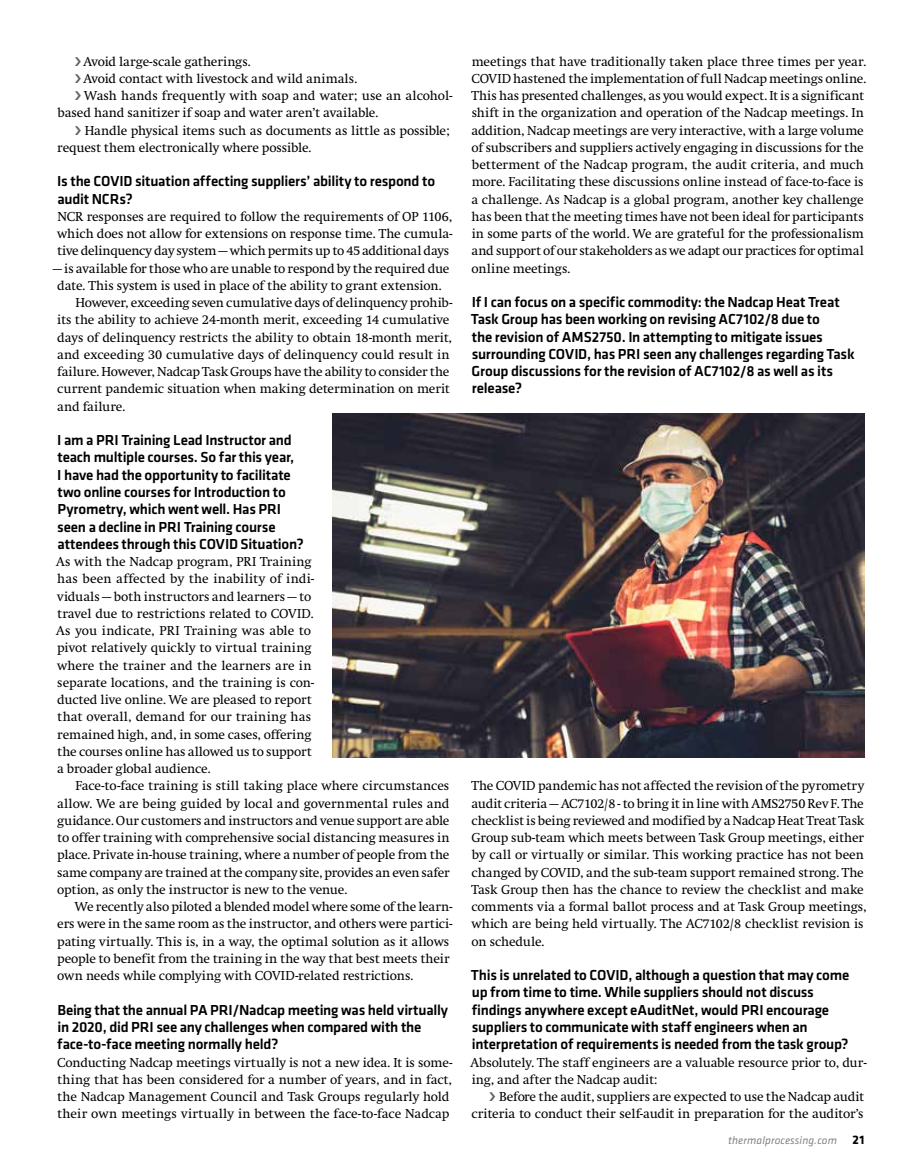
<style>
.page{position:relative;width:905px;height:1175px;background:#fff}
.page>*{position:absolute;margin:0;border:0;box-sizing:border-box;transform-origin:0 0}
.t1{font:500 15px/17.2px "Klavika Basic";letter-spacing:-.015em;color:#000}
.t2{font:13.5px/17.2px "Swift";letter-spacing:-.01em;color:#000}
.t3{font:italic 11.25px "Klavika Basic";letter-spacing:.01em;color:#808285}
.s1{font-weight:700;font-style:normal;font-size:12.75px;color:#000}
</style>
<div class="page">
<img style="left:333px;top:413px;width:531px;height:344px">
<p class="t2" style="left:83px;top:53px;width:169px">Avoid large-scale gatherings.</p>
<p class="t2" style="left:83px;top:70px;width:275px">Avoid contact with livestock and wild animals.</p>
<p class="t2" style="left:84px;top:87px;width:369px">Wash hands frequently with soap and water; use an alcohol-</p>
<p class="t2" style="left:57px;top:105px;width:322px">based hand sanitizer if soap and water aren’t available.</p>
<p class="t2" style="left:85px;top:122px;width:367px">Handle physical items such as documents as little as possible;</p>
<p class="t2" style="left:57px;top:139px;width:255px">request them electronically where possible.</p>
<p class="t1" style="left:57px;top:172px;width:379px">Is the COVID situation affecting suppliers’ ability to respond to audit NCRs?</p>
<p class="t2" style="left:57px;top:208px;width:396px;text-align:justify">NCR responses are required to follow the requirements of OP 1106, which does not allow for extensions on response time. The cumula&shy;tive delinquency day system — which permits up to 45 additional days</p>
<p class="t2" style="left:53px;top:260px;width:398px">— is available for those who are unable to respond by the required due</p>
<p class="t2" style="left:57px;top:277px;width:386px">date. This system is used in place of the ability to grant extension.</p>
<p class="t2" style="left:75px;top:294px;width:378px">However, exceeding seven cumulative days of delinquency prohib-</p>
<p class="t2" style="left:57px;top:312px;width:393px">its the ability to achieve 24-month merit, exceeding 14 cumulative</p>
<p class="t2" style="left:57px;top:329px;width:396px">days of delinquency restricts the ability to obtain 18-month merit,</p>
<p class="t2" style="left:57px;top:346px;width:394px">and exceeding 30 cumulative days of delinquency could result in</p>
<p class="t2" style="left:57px;top:363px;width:393px">failure. However, Nadcap Task Groups have the ability to consider the</p>
<p class="t2" style="left:57px;top:381px;width:394px">current pandemic situation when making determination on merit</p>
<p class="t2" style="left:57px;top:398px;width:70px">and failure.</p>
<p class="t1" style="left:57px;top:431px;width:248px">I am a PRI Training Lead Instructor and teach multiple courses. So far this year,<br>I have had the opportunity to facilitate two online courses for Introduction to Pyrometry, which went well. Has PRI seen a decline in PRI Training course attendees through this COVID Situation?</p>
<p class="t2" style="left:56px;top:553px;width:259px">As with the Nadcap program, PRI Training has been affected by the inability of indi&shy;viduals — both instructors and learners — to travel due to restrictions related to COVID.<br>As you indicate, PRI Training was able to pivot relatively quickly to virtual training where the trainer and the learners are in separate locations, and the training is con&shy;ducted live online. We are pleased to report that overall, demand for our training has remained high, and, in some cases, offering the courses online has allowed us to support a broader global audience.</p>
<p class="t2" style="left:57px;top:777px;width:394px;text-align:justify;text-indent:18px">Face-to-face training is still taking place where circumstances allow. We are being guided by local and governmental rules and guidance. Our customers and instructors and venue support are able to offer training with comprehensive social distancing measures in place. Private in-house training, where a number of people from the same company are trained at the company site, provides an even safer option, as only the instructor is new to the venue.</p>
<p class="t2" style="left:57px;top:898px;width:396px;text-indent:18px">We recently also piloted a blended model where some of the learn&shy;ers were in the same room as the instructor, and others were partici&shy;pating virtually. This is, in a way, the optimal solution as it allows people to benefit from the training in the way that best meets their own needs while complying with COVID-related restrictions.</p>
<p class="t1" style="left:57px;top:1000px;width:392px">Being that the annual PA PRI/Nadcap meeting was held virtually in 2020, did PRI see any challenges when compared with the face-to-face meeting normally held?</p>
<p class="t2" style="left:57px;top:1053px;width:396px">Conducting Nadcap meetings virtually is not a new idea. It is some&shy;thing that has been considered for a number of years, and in fact, the Nadcap Management Council and Task Groups regularly hold their own meetings virtually in between the face-to-face Nadcap</p>
<p class="t2" style="left:471px;top:53px;width:396px">meetings that have traditionally taken place three times per year.<br>COVID hastened the implementation of full Nadcap meetings online.<br>This has presented challenges, as you would expect. It is a significant shift in the organization and operation of the Nadcap meetings. In addition, Nadcap meetings are very interactive, with a large volume of subscribers and suppliers actively engaging in discussions for the betterment of the Nadcap program, the audit criteria, and much more. Facilitating these discussions online instead of face-to-face is a challenge. As Nadcap is a global program, another key challenge has been that the meeting times have not been ideal for participants in some parts of the world. We are grateful for the professionalism and support of our stakeholders as we adapt our practices for optimal online meetings.</p>
<p class="t1" style="left:471px;top:293px;width:385px">If I can focus on a specific commodity: the Nadcap Heat Treat Task Group has been working on revising AC7102/8 due to<br>the revision of AMS2750. In attempting to mitigate issues surrounding COVID, has PRI seen any challenges regarding Task Group discussions for the revision of AC7102/8 as well as its release?</p>
<p class="t2" style="left:471px;top:777px;width:396px">The COVID pandemic has not affected the revision of the pyrometry audit criteria — AC7102/8 - to bring it in line with AMS2750 Rev F. The checklist is being reviewed and modified by a Nadcap Heat Treat Task Group sub-team which meets between Task Group meetings, either by call or virtually or similar. This working practice has not been changed by COVID, and the sub-team support remained strong. The Task Group then has the chance to review the checklist and make comments via a formal ballot process and at Task Group meetings, which are being held virtually. The AC7102/8 checklist revision is on schedule.</p>
<p class="t1" style="left:471px;top:966px;width:380px">This is unrelated to COVID, although a question that may come up from time to time. While suppliers should not discuss findings anywhere except eAuditNet, would PRI encourage suppliers to communicate with staff engineers when an interpretation of requirements is needed from the task group?</p>
<p class="t2" style="left:470px;top:1053px;width:397px">Absolutely. The staff engineers are a valuable resource prior to, dur&shy;ing, and after the Nadcap audit:</p>
<p class="t2" style="left:471px;top:1088px;width:394px;text-align:right">Before the audit, suppliers are expected to use the Nadcap audit criteria to conduct their self-audit in preparation for the auditor’s</p>
<p class="t3" style="left:728px;top:1133px;width:138px">thermalprocessing.com <span class="s1">21</span></p>
</div>
